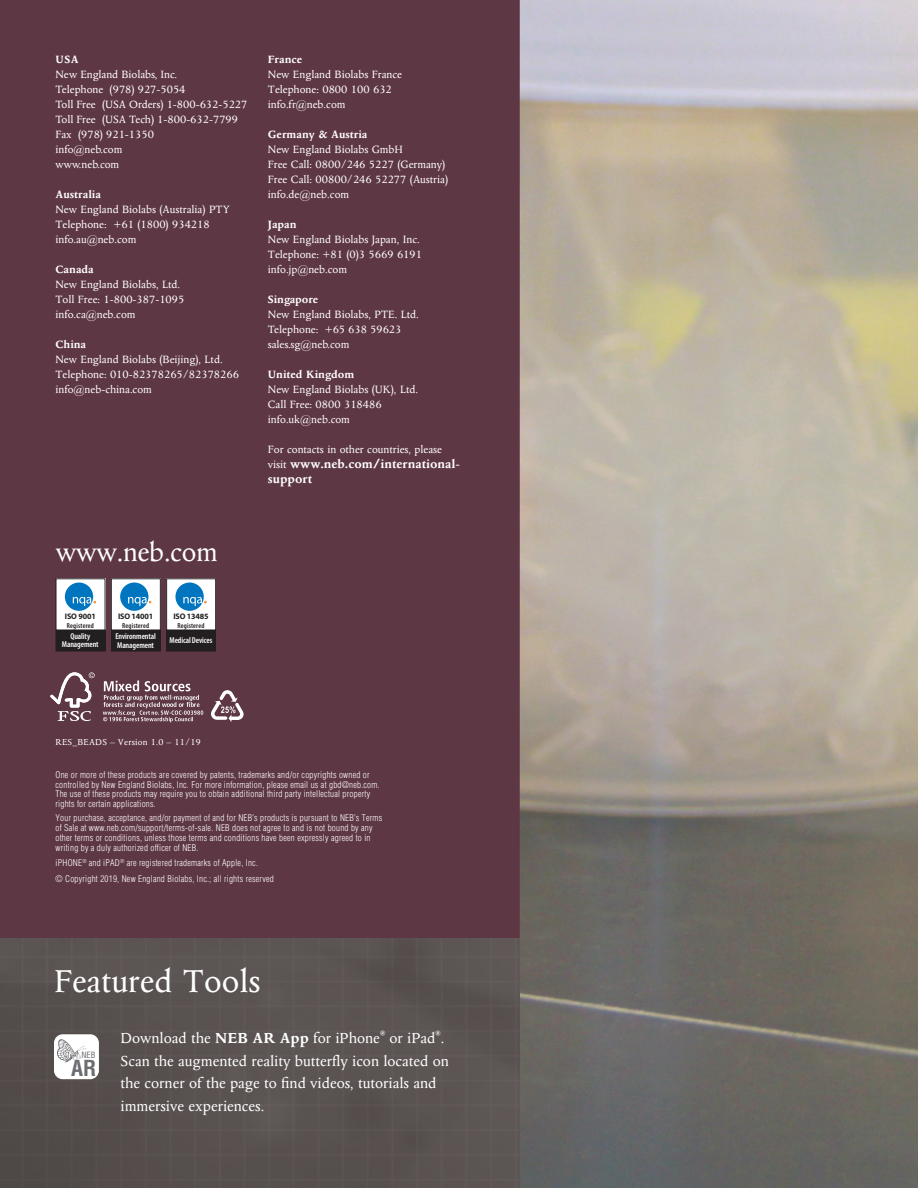
<style>
.page{position:relative;width:918px;height:1188px;background:#fff}
.page>*{position:absolute;margin:0;border:0;box-sizing:border-box;transform-origin:0 0}
.Intro_Heading{font:36px "Columbus MT Pro";color:#fff}
.t1{font:30px "Columbus MT Pro";letter-spacing:-.01em;color:#fff}
.t2{font:700 condensed 21.6px "Helvetica LT Std";color:#6c6d70}
.Subheading{font:16.5px/22.5px "Columbus MT Pro";color:#fff}
.t3{font:700 13.5px/15px "Columbus MT Pro";color:#fff}
.Cover_text{font:12px "Columbus MT Pro";color:#fff}
.Cover_Head{font:700 12px "Columbus MT Pro";color:#fff}
.Footnote_Sheets_09{font:9.75px "Columbus MT Pro";letter-spacing:.025em;color:#fff}
.Footnote_Sheets_09-2{font:300 condensed 9px/9.8px "Helvetica LT Std";letter-spacing:.025em;color:#fff}
.t4{font:600 condensed 8.55px/8.6px "Myriad Pro";letter-spacing:-.01em;color:#fff}
.t5{font:condensed 8.4px "Helvetica LT Std";color:#6c6d70}
.t6{font:700 8.1px "Myriad Pro";letter-spacing:-.02em;color:#231f20}
.t7{font:600 condensed 7.2px "Myriad Pro";letter-spacing:.02em;color:#231f20}
.Subheading-2{font:700 7.05px "Columbus MT Pro";color:#fff}
.s1{font-weight:400;font-size:12px}
.s2{font-weight:700}
</style>
<div class="page">
<img style="left:520px;top:0;width:398px;height:1188px">
<div style="left:0;top:0;width:520px;height:938px;background:#5e3744"></div>
<svg style="left:50px;top:672px;width:45px;height:49px"></svg>
<svg style="left:103px;top:681px;width:100px;height:41px;background:#82646e"></svg>
<svg style="left:211px;top:690px;width:33px;height:32px"></svg>
<div style="left:167px;top:579px;width:49px;height:51px;background:#fff"></div>
<div style="left:166px;top:579px;width:50px;height:51px;border:1px solid #231f20"></div>
<div style="left:167px;top:630px;width:49px;height:21px;background:#231f20"></div>
<div style="left:175px;top:583px;width:29px;height:28px;background:#0075bf;border-radius:50%"></div>
<svg style="left:183px;top:597px;width:24px;height:9px"></svg>
<div style="left:111px;top:579px;width:49px;height:51px;background:#fff"></div>
<div style="left:111px;top:579px;width:50px;height:51px;border:1px solid #231f20"></div>
<div style="left:111px;top:630px;width:49px;height:21px;background:#231f20"></div>
<div style="left:120px;top:583px;width:28px;height:28px;background:#0075bf;border-radius:50%"></div>
<svg style="left:128px;top:597px;width:23px;height:9px"></svg>
<div style="left:56px;top:579px;width:49px;height:51px;background:#fff"></div>
<div style="left:56px;top:630px;width:49px;height:21px;background:#231f20"></div>
<div style="left:65px;top:583px;width:28px;height:28px;background:#0075bf;border-radius:50%"></div>
<svg style="left:73px;top:597px;width:23px;height:9px"></svg>
<div style="left:0;top:938px;width:520px;height:250px;background:#595351"></div>
<svg style="left:55px;top:1035px;width:43px;height:44px"></svg>
<div style="left:54px;top:1034px;width:45px;height:45px;border:1px solid #fff;border-radius:8px"></div>
<p class="Cover_Head" style="left:56px;top:53px;width:25px">USA</p>
<p class="Cover_text" style="left:56px;top:68px;width:123px">New England Biolabs, Inc.</p>
<p class="Cover_text" style="left:56px;top:83px;width:132px">Telephone (978) 927-5054</p>
<p class="Cover_text" style="left:56px;top:98px;width:193px">Toll Free (USA Orders) 1-800-632-5227</p>
<p class="Cover_text" style="left:56px;top:113px;width:184px">Toll Free (USA Tech) 1-800-632-7799</p>
<p class="Cover_text" style="left:56px;top:128px;width:100px">Fax (978) 921-1350</p>
<p class="Cover_text" style="left:56px;top:143px;width:68px">info@neb.com</p>
<p class="Cover_text" style="left:56px;top:158px;width:65px">www.neb.com</p>
<p class="Cover_Head" style="left:56px;top:188px;width:47px">Australia</p>
<p class="Cover_text" style="left:56px;top:203px;width:176px">New England Biolabs (Australia) PTY</p>
<p class="Cover_text" style="left:56px;top:218px;width:156px">Telephone: +61 (1800) 934218</p>
<p class="Cover_text" style="left:56px;top:233px;width:82px">info.au@neb.com</p>
<p class="Cover_Head" style="left:56px;top:263px;width:40px">Canada</p>
<p class="Cover_text" style="left:56px;top:278px;width:126px">New England Biolabs, Ltd.</p>
<p class="Cover_text" style="left:56px;top:293px;width:130px">Toll Free: 1-800-387-1095</p>
<p class="Cover_text" style="left:56px;top:308px;width:82px">info.ca@neb.com</p>
<p class="Cover_Head" style="left:56px;top:338px;width:32px">China</p>
<p class="Cover_text" style="left:56px;top:353px;width:169px">New England Biolabs (Beijing), Ltd.</p>
<p class="Cover_text" style="left:56px;top:368px;width:185px">Telephone: 010-82378265/82378266</p>
<p class="Cover_text" style="left:56px;top:383px;width:98px">info@neb-china.com</p>
<p class="Cover_Head" style="left:268px;top:53px;width:36px">France</p>
<p class="Cover_text" style="left:268px;top:68px;width:136px">New England Biolabs France</p>
<p class="Cover_text" style="left:268px;top:83px;width:125px">Telephone: 0800 100 632</p>
<p class="Cover_text" style="left:268px;top:98px;width:79px">info.fr@neb.com</p>
<p class="Cover_Head" style="left:268px;top:128px;width:101px">Germany &amp; Austria</p>
<p class="Cover_text" style="left:268px;top:143px;width:137px">New England Biolabs GmbH</p>
<p class="Cover_text" style="left:268px;top:158px;width:179px">Free Call: 0800/246 5227 (Germany)</p>
<p class="Cover_text" style="left:268px;top:173px;width:182px">Free Call: 00800/246 52277 (Austria)</p>
<p class="Cover_text" style="left:268px;top:188px;width:83px">info.de@neb.com</p>
<p class="Cover_Head" style="left:268px;top:218px;width:30px">Japan</p>
<p class="Cover_text" style="left:268px;top:233px;width:153px">New England Biolabs Japan, Inc.</p>
<p class="Cover_text" style="left:268px;top:248px;width:156px">Telephone: +81 (0)3 5669 6191</p>
<p class="Cover_text" style="left:268px;top:263px;width:81px">info.jp@neb.com</p>
<p class="Cover_Head" style="left:268px;top:293px;width:52px">Singapore</p>
<p class="Cover_text" style="left:268px;top:308px;width:153px">New England Biolabs, PTE. Ltd.</p>
<p class="Cover_text" style="left:268px;top:323px;width:135px">Telephone: +65 638 59623</p>
<p class="Cover_text" style="left:268px;top:338px;width:83px">sales.sg@neb.com</p>
<p class="Cover_Head" style="left:268px;top:368px;width:88px">United Kingdom</p>
<p class="Cover_text" style="left:268px;top:383px;width:152px">New England Biolabs (UK), Ltd.</p>
<p class="Cover_text" style="left:268px;top:398px;width:115px">Call Free: 0800 318486</p>
<p class="Cover_text" style="left:268px;top:413px;width:84px">info.uk@neb.com</p>
<p class="Cover_text" style="left:268px;top:443px;width:176px">For contacts in other countries, please</p>
<p class="t3" style="left:268px;top:456px;width:193px"><span class="s1">visit</span> www.neb.com/international&shy;support</p>
<p class="t1" style="left:56px;top:536px;width:164px">www.neb.com</p>
<p class="t6" style="left:65px;top:611px;width:32px">ISO 9001</p>
<p class="t7" style="left:67px;top:621px;width:28px">Registered</p>
<p class="t4" style="left:62px;top:632px;width:38px;text-align:center">Quality<br>Management</p>
<p class="t6" style="left:118px;top:611px;width:37px">ISO 14001</p>
<p class="t7" style="left:122px;top:621px;width:28px">Registered</p>
<p class="t4" style="left:116px;top:632px;width:42px">Environmental<br>Management</p>
<p class="t6" style="left:173px;top:611px;width:37px">ISO 13485</p>
<p class="t7" style="left:178px;top:621px;width:28px">Registered</p>
<p class="t4" style="left:170px;top:636px;width:44px">Medical Devices</p>
<p class="Footnote_Sheets_09" style="left:56px;top:737px;width:147px">RES_BEADS – Version 1.0 – 11/19</p>
<p class="Footnote_Sheets_09-2" style="left:56px;top:770px;width:326px">One or more of these products are covered by patents, trademarks and/or copyrights owned or controlled by New England Biolabs, Inc. For more information, please email us at gbd@neb.com.<br>The use of these products may require you to obtain additional third party intellectual property rights for certain applications.</p>
<p class="Footnote_Sheets_09-2" style="left:56px;top:813px;width:328px">Your purchase, acceptance, and/or payment of and for NEB’s products is pursuant to NEB’s Terms of Sale at www.neb.com/support/terms-of-sale. NEB does not agree to and is not bound by any other terms or conditions, unless those terms and conditions have been expressly agreed to in writing by a duly authorized officer of NEB.</p>
<p class="Footnote_Sheets_09-2" style="left:56px;top:857px;width:204px">iPHONE<sup>®</sup> and iPAD<sup>®</sup> are registered trademarks of Apple, Inc.</p>
<p class="Footnote_Sheets_09-2" style="left:56px;top:873px;width:220px">© Copyright 2019, New England Biolabs, Inc.; all rights reserved</p>
<p class="Intro_Heading" style="left:54px;top:962px;width:208px">Featured Tools</p>
<p class="t5" style="left:81px;top:1049px;width:16px">NEB</p>
<p class="t2" style="left:71px;top:1054px;width:27px">AR</p>
<p class="Subheading-2" style="left:435px;top:1029px;width:7px">®</p>
<p class="Subheading" style="left:121px;top:1050px;width:330px">Scan the augmented reality butterfly icon located on the corner of the page to find videos, tutorials and immersive experiences.</p>
<p class="Subheading" style="left:121px;top:1027px;width:261px">Download the <span class="s2">NEB AR App</span> for iPhone</p>
<p class="Subheading-2" style="left:380px;top:1029px;width:7px">®</p>
<p class="Subheading" style="left:390px;top:1027px;width:56px">or iPad .</p>
</div>
